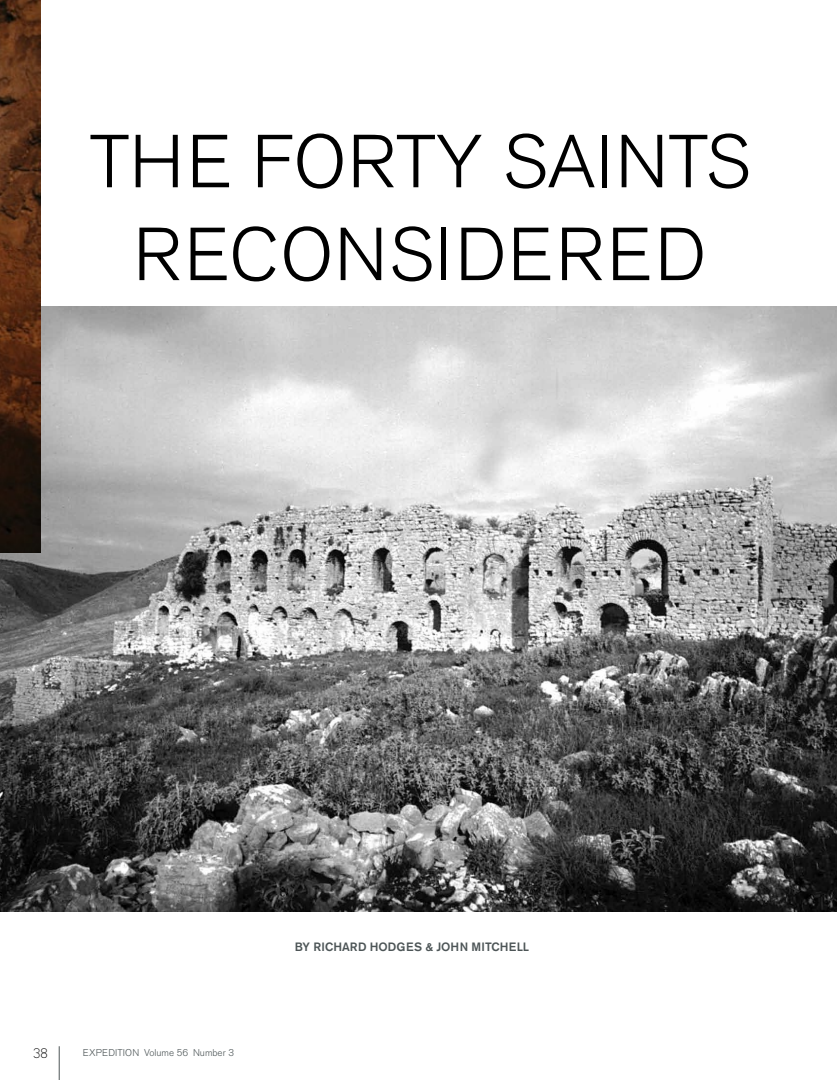
<style>
.page{position:relative;width:837px;height:1080px;background:#fff}
.page>*{position:absolute;margin:0;border:0;box-sizing:border-box;transform-origin:0 0}
.t1{font:300 74.25px/92.8px "Akzidenz Grotesk BE";letter-spacing:.02em;color:#000;text-align:center}
.t2{font:13.5px "Alexandria";color:#000}
.t3{font:500 12px "Akzidenz Grotesk BE";color:#4d5557}
.t4{font:300 9.75px "Akzidenz Grotesk BE";color:#4d5557}
</style>
<div class="page">
<hr style="left:59px;top:1046px;width:1px;height:34px;background:#4d5557">
<img style="left:0;top:307px;width:837px;height:605px">
<img style="left:0;top:0;width:40px;height:552px">
<h1 class="t1" style="left:89px;top:117px;width:662px">THE FORTY SAINTS<br>RECONSIDERED</h1>
<p class="t2" style="left:33px;top:1046px;width:16px">38</p>
<p class="t4" style="left:83px;top:1047px;width:153px">EXPEDITION Volume 56 Number 3</p>
<p class="t3" style="left:295px;top:939px;width:236px">BY RICHARD HODGES &amp; JOHN MITCHELL</p>
</div>
